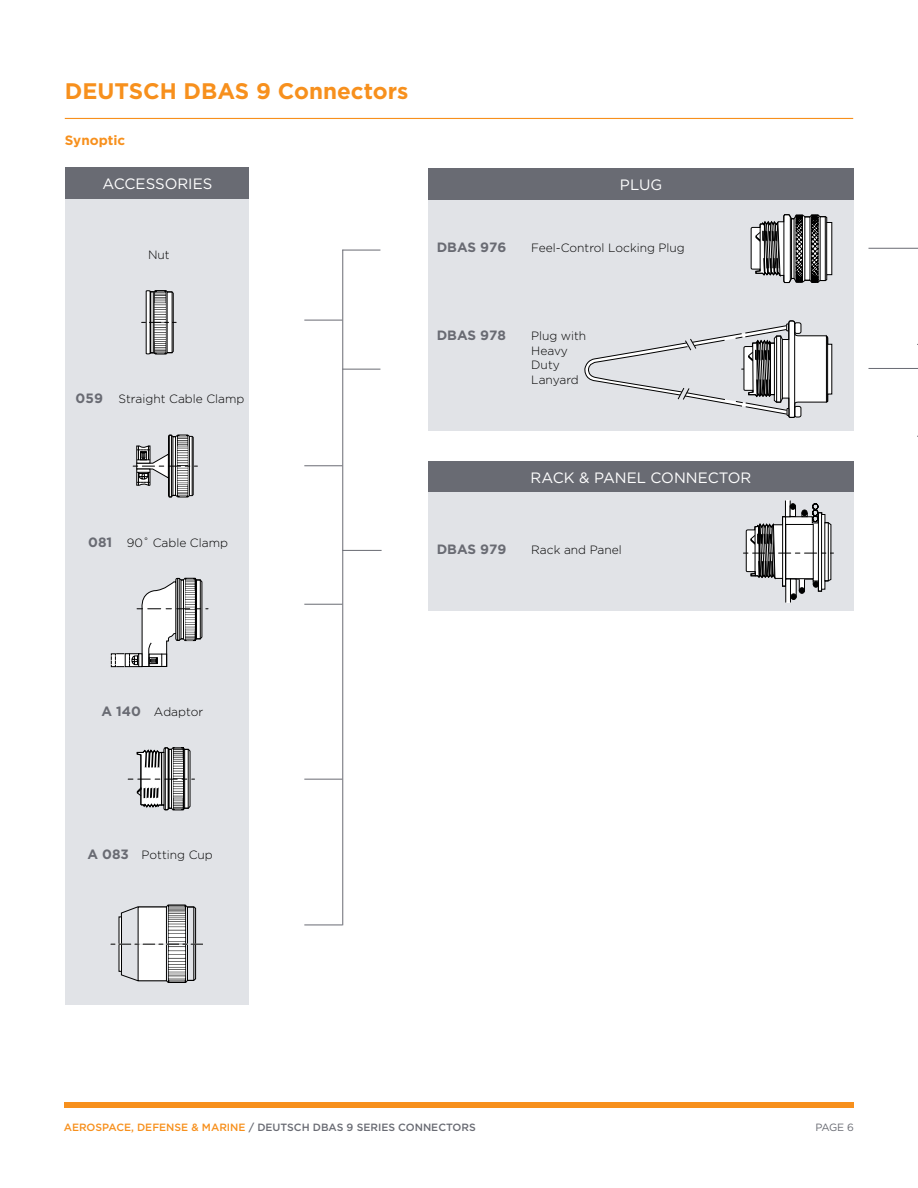
<style>
.page{position:relative;width:918px;height:1188px;background:#fff}
.page>*{position:absolute;margin:0;border:0;box-sizing:border-box;transform-origin:0 0}
.t1{font:700 22.5px "Gotham";color:#f7901d}
.t2{font:15px "Gotham";color:#fff}
.t3{font:700 13.5px "Gotham";color:#696b73}
.t4{font:700 13.5px "Gotham";color:#f7901d}
.t5{font:300 12px/14.4px "Gotham";color:#000}
.t6{font:500 10.5px "Gotham";color:#696b73}
.t7{font:10.5px "Gotham";color:#696b73}
.s1{font-weight:700;font-size:13.5px;color:#696b73}
.s2{color:#f7901d}
</style>
<div class="page">
<div style="left:65px;top:1102px;width:789px;height:6px;background:#f7901d"></div>
<hr style="left:65px;top:118px;width:788px;height:1px;background:#f7901d">
<div style="left:428px;top:168px;width:426px;height:262px;background:#e1e3e7"></div>
<div style="left:428px;top:168px;width:426px;height:32px;background:#696b73"></div>
<hr style="left:342px;top:369px;width:38px;height:1px;background:#696b73">
<hr style="left:342px;top:250px;width:38px;height:1px;background:#696b73">
<hr style="left:342px;top:250px;width:1px;height:675px;background:#696b73">
<svg style="left:751px;top:214px;width:81px;height:69px"></svg>
<div style="left:428px;top:462px;width:426px;height:149px;background:#e1e3e7"></div>
<div style="left:428px;top:462px;width:426px;height:30px;background:#696b73"></div>
<hr style="left:342px;top:550px;width:40px;height:1px;background:#696b73">
<hr style="left:786px;top:579px;width:4px;height:24px;background:#fff">
<div style="left:785px;top:579px;width:6px;height:24px;border:1px solid #000"></div>
<svg style="left:584px;top:320px;width:249px;height:280px"></svg>
<div style="left:66px;top:167px;width:183px;height:838px;background:#e1e3e7"></div>
<div style="left:66px;top:167px;width:183px;height:32px;background:#696b73"></div>
<hr style="left:304px;top:320px;width:38px;height:1px;background:#696b73">
<hr style="left:304px;top:465px;width:38px;height:1px;background:#696b73">
<hr style="left:304px;top:604px;width:38px;height:1px;background:#696b73">
<hr style="left:304px;top:779px;width:38px;height:1px;background:#696b73">
<hr style="left:304px;top:925px;width:38px;height:1px;background:#696b73">
<svg style="left:142px;top:290px;width:34px;height:65px"></svg>
<svg style="left:133px;top:434px;width:64px;height:64px"></svg>
<svg style="left:111px;top:578px;width:97px;height:89px"></svg>
<svg style="left:128px;top:747px;width:67px;height:64px"></svg>
<svg style="left:110px;top:905px;width:93px;height:78px"></svg>
<hr style="left:869px;top:248px;width:49px;height:1px;background:#696b73">
<hr style="left:869px;top:368px;width:49px;height:1px;background:#696b73">
<h1 class="t1" style="left:65px;top:81px;width:345px">DEUTSCH DBAS 9 Connectors</h1>
<p class="t4" style="left:65px;top:134px;width:62px">Synoptic</p>
<p class="t2" style="left:103px;top:177px;width:111px">ACCESSORIES</p>
<p class="t5" style="left:148px;top:248px;width:23px">Nut</p>
<p class="t5" style="left:76px;top:392px;width:170px"><span class="s1">059</span> Straight Cable Clamp</p>
<p class="t5" style="left:88px;top:536px;width:141px"><span class="s1">081</span> 90˚ Cable Clamp</p>
<p class="t5" style="left:101px;top:705px;width:103px"><span class="s1">A 140</span> Adaptor</p>
<p class="t5" style="left:88px;top:849px;width:127px"><span class="s1">A 083</span> Potting Cup</p>
<p class="t2" style="left:620px;top:178px;width:44px">PLUG</p>
<p class="t3" style="left:437px;top:241px;width:71px">DBAS 976</p>
<p class="t5" style="left:531px;top:241px;width:155px">Feel-Control Locking Plug</p>
<p class="t3" style="left:437px;top:330px;width:71px">DBAS 978</p>
<p class="t5" style="left:531px;top:330px;width:57px">Plug with<br>Heavy<br>Duty<br>Lanyard</p>
<p class="t2" style="left:531px;top:471px;width:222px">RACK &amp; PANEL CONNECTOR</p>
<p class="t3" style="left:437px;top:543px;width:71px">DBAS 979</p>
<p class="t5" style="left:531px;top:543px;width:92px">Rack and Panel</p>
<p class="t6" style="left:64px;top:1123px;width:414px"><span class="s2">AEROSPACE, DEFENSE &amp; MARINE</span> / DEUTSCH DBAS 9 SERIES CONNECTORS</p>
<p class="t7" style="left:816px;top:1123px;width:40px">PAGE 6</p>
</div>
